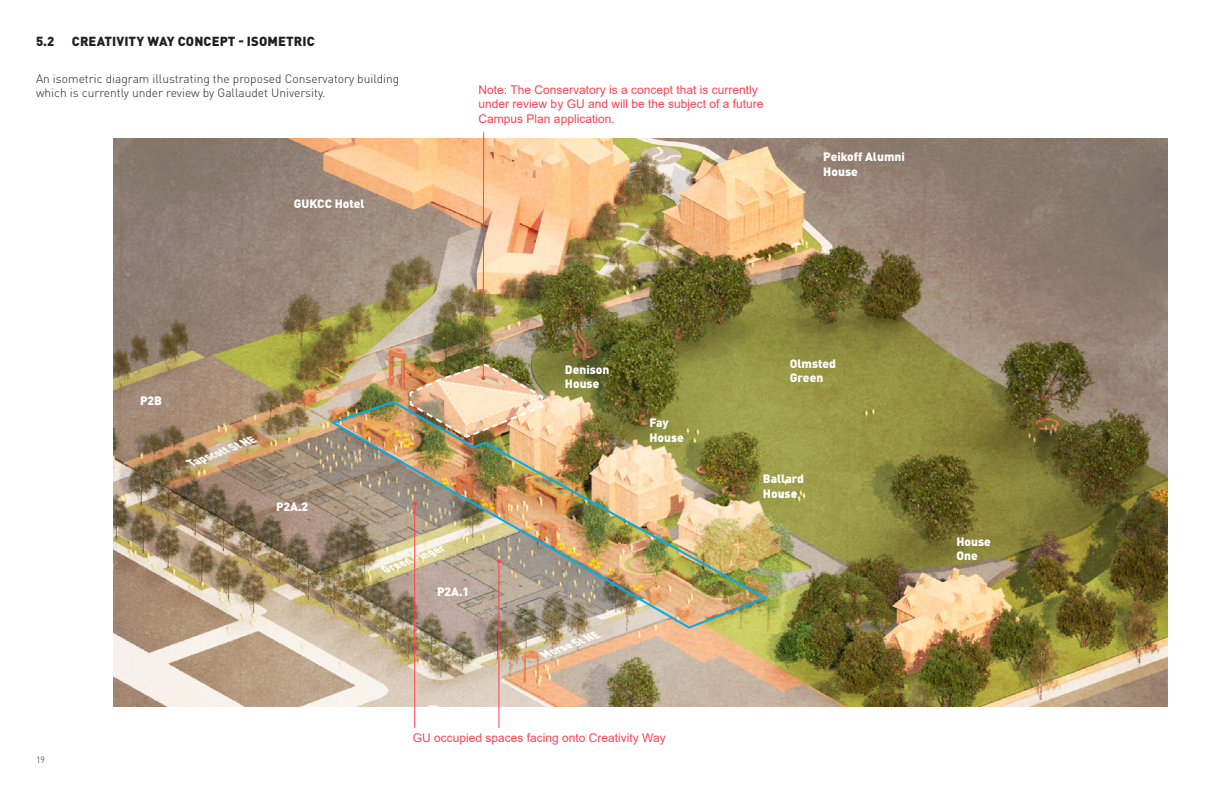
<style>
.page{position:relative;width:1224px;height:792px;background:#fff}
.page>*{position:absolute;margin:0;border:0;box-sizing:border-box;transform-origin:0 0}
.Heading_2{font:900 13px "DINOT";letter-spacing:.01em;color:#231f20}
.t1{font:12px/14.4px "Arial";color:#ff4150}
.t2{font:300 12px/14.4px "DINOT";color:#231f20}
.t3{font:900 12px/14.4px "DINOT";color:#fff}
.t4{font:300 9px "DINOT";color:#231f20}
</style>
<div class="page">
<img style="left:113px;top:138px;width:1054px;height:569px">
<hr style="left:498px;top:561px;width:1px;height:167px;background:#ff4150">
<hr style="left:414px;top:504px;width:1px;height:224px;background:#ff4150">
<img style="left:408px;top:132px;width:136px;height:268px">
<img style="left:330px;top:400px;width:440px;height:230px">
<p class="Heading_2" style="left:36px;top:33px;width:20px">5.2</p>
<p class="Heading_2" style="left:72px;top:33px;width:244px">CREATIVITY WAY CONCEPT - ISOMETRIC</p>
<p class="t2" style="left:36px;top:71px;width:365px">An isometric diagram illustrating the proposed Conservatory building which is currently under review by Gallaudet University.</p>
<p class="t3" style="left:294px;top:196px;width:72px">GUKCC Hotel</p>
<p class="t1" style="left:479px;top:82px;width:286px">Note: The Conservatory is a concept that is currently under review by GU and will be the subject of a future<br>Campus Plan application.</p>
<p class="t3" style="left:823px;top:149px;width:83px">Peikoff Alumni<br>House</p>
<p class="t3" style="left:140px;top:393px;width:24px">P2B</p>
<p class="t4" style="left:36px;top:754px;width:11px">19</p>
<p class="t3" style="left:276px;top:499px;width:34px">P2A.2</p>
<p class="t3" style="left:437px;top:584px;width:34px">P2A.1</p>
<p class="t3" style="left:565px;top:362px;width:46px">Denison<br>House</p>
<p class="t3" style="left:649px;top:415px;width:21px">Fay</p>
<p class="t3" style="left:649px;top:430px;width:36px">House</p>
<p class="t1" style="left:413px;top:730px;width:254px">GU occupied spaces facing onto Creativity Way</p>
<p class="t3" style="left:790px;top:356px;width:48px">Olmsted</p>
<p class="t3" style="left:790px;top:370px;width:35px">Green</p>
<p class="t3" style="left:763px;top:471px;width:43px">Ballard</p>
<p class="t3" style="left:763px;top:486px;width:36px">House</p>
<p class="t3" style="left:956px;top:534px;width:36px">House</p>
<p class="t3" style="left:956px;top:548px;width:23px">One</p>
</div>
